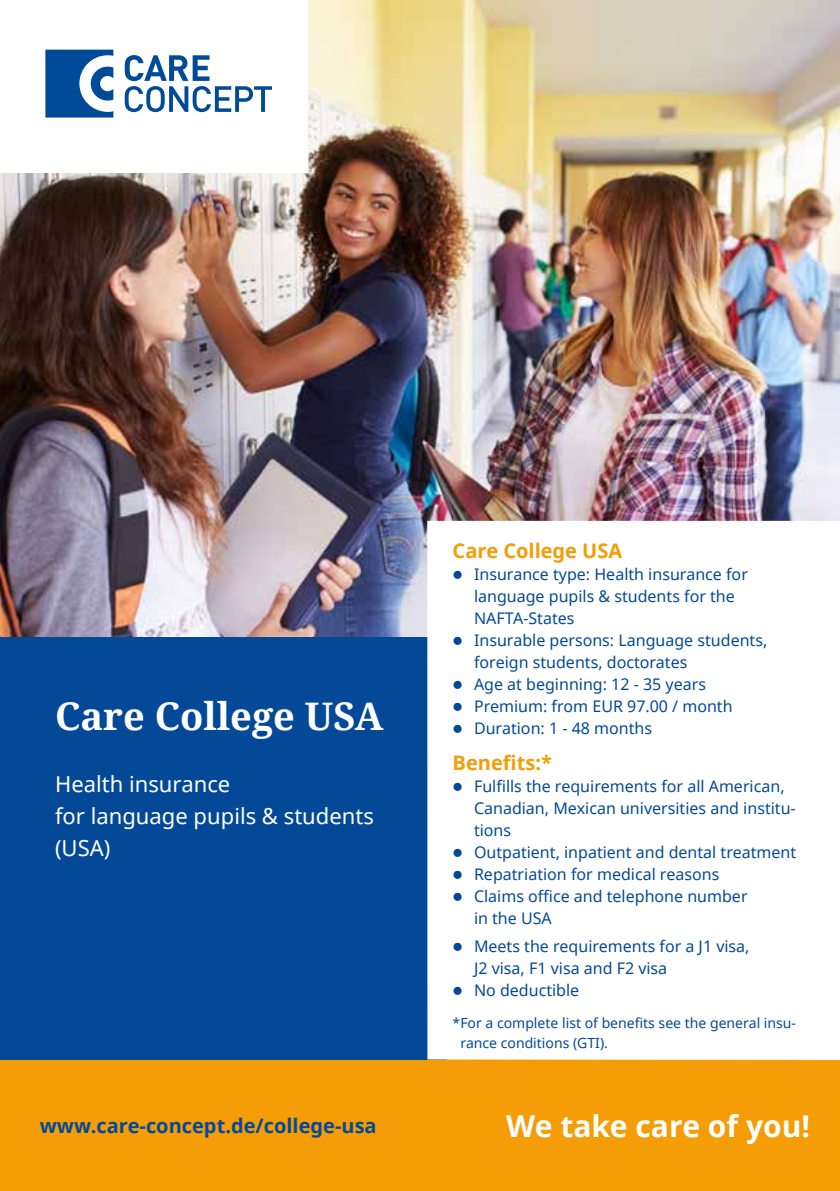
<style>
.page{position:relative;width:840px;height:1191px;background:#fff}
.page>*{position:absolute;margin:0;border:0;box-sizing:border-box;transform-origin:0 0}
.t1{font:700 38px "Noto Serif";color:#fff}
.t2{font:700 30px "Noto Sans";color:#fff}
.t3{font:22px/32px "Noto Sans";color:#fff}
.t4{font:700 20px "Noto Sans";color:#044997}
.t5{font:700 20px "Noto Sans";color:#f49d06}
.t6{font:16px/22px "Noto Sans";color:#044997}
.t7{font:14px/20px "Noto Sans";color:#044997}
</style>
<div class="page">
<img style="left:0;top:0;width:839px;height:637px">
<div style="left:0;top:0;width:308px;height:172px;background:#fff"></div>
<svg style="left:45px;top:50px;width:227px;height:68px"></svg>
<div style="left:0;top:1056px;width:839px;height:135px;background:#f49d06"></div>
<div style="left:0;top:637px;width:446px;height:422px;background:#044997"></div>
<div style="left:427px;top:521px;width:412px;height:539px;background:#fff"></div>
<img style="left:443px;top:485px;width:188px;height:36px">
<h1 class="t1" style="left:55px;top:690px;width:330px">Care College USA</h1>
<h3 class="t3" style="left:55px;top:768px;width:320px">Health insurance<br>for language pupils &amp; students (USA)</h3>
<p class="t4" style="left:40px;top:1111px;width:338px">www.care-concept.de/college-usa</p>
<p class="t5" style="left:452px;top:536px;width:171px">Care College USA</p>
<p class="t6" style="left:473px;top:563px;width:275px;text-indent:-21px">● Insurance type: Health insurance for language pupils &amp; students for the<br>NAFTA-States</p>
<p class="t6" style="left:473px;top:629px;width:295px;text-indent:-21px">● Insurable persons: Language students, foreign students, doctorates</p>
<p class="t6" style="left:452px;top:673px;width:255px">● Age at beginning: 12 - 35 years</p>
<p class="t6" style="left:452px;top:695px;width:281px">● Premium: from EUR 97.00 / month</p>
<p class="t6" style="left:452px;top:717px;width:201px">● Duration: 1 - 48 months</p>
<p class="t5" style="left:452px;top:748px;width:101px">Benefits:*</p>
<p class="t6" style="left:473px;top:775px;width:323px;text-indent:-21px">● Fulfills the requirements for all American,<br>Canadian, Mexican universities and institu&shy;tions</p>
<p class="t6" style="left:452px;top:841px;width:345px">● Outpatient, inpatient and dental treatment</p>
<p class="t6" style="left:452px;top:863px;width:268px">● Repatriation for medical reasons</p>
<p class="t6" style="left:473px;top:885px;width:275px;text-indent:-21px">● Claims office and telephone number in the USA</p>
<p class="t6" style="left:473px;top:935px;width:277px;text-indent:-21px">● Meets the requirements for a J1 visa,<br>J2 visa, F1 visa and F2 visa</p>
<p class="t6" style="left:452px;top:979px;width:128px">● No deductible</p>
<p class="t7" style="left:460px;top:1012px;width:337px;text-indent:-8px">*For a complete list of benefits see the general insu&shy;rance conditions (GTI).</p>
<h2 class="t2" style="left:506px;top:1104px;width:305px">We take care of you!</h2>
</div>
